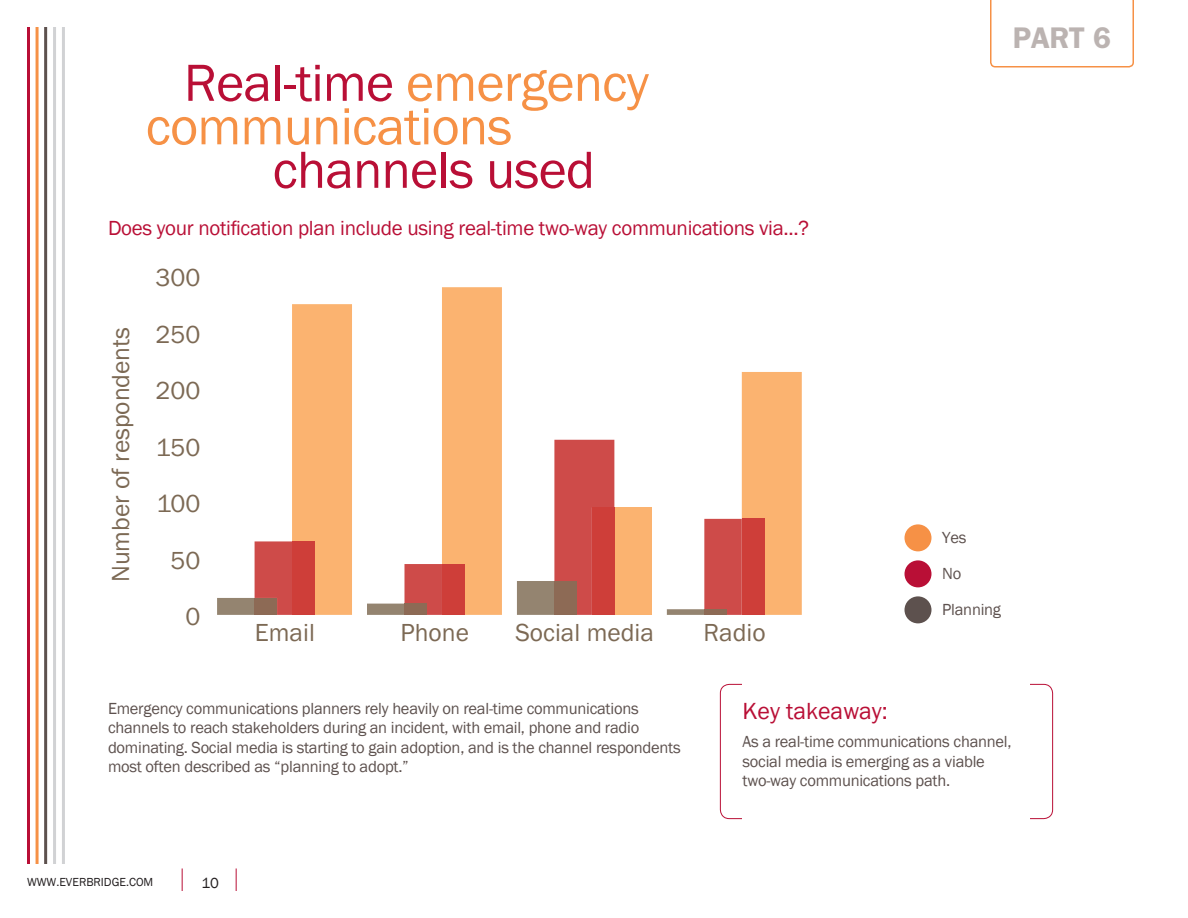
<style>
.page{position:relative;width:1188px;height:918px;background:#fff}
.page>*{position:absolute;margin:0;border:0;box-sizing:border-box;transform-origin:0 0}
.Question{font:54px "Franklin Gothic";letter-spacing:-.015em;color:#b90f36}
.Question-2{font:54px "Franklin Gothic";letter-spacing:-.015em;color:#f69146}
.Question-3{font:600 30px "Franklin Gothic";color:#bbb3b1}
.t1{font:25.5px "Franklin Gothic";color:#7c6954}
.Subhead2{font:24px "Franklin Gothic";color:#b90f36}
.Question-4{font:21px "Franklin Gothic";letter-spacing:-.015em;color:#b90f36}
.t2{font:16.5px/19.5px "Franklin Gothic";letter-spacing:-.015em;color:#5d514e}
.t3{font:15px "Franklin Gothic";color:#231f20}
.t4{font:12px "Franklin Gothic";color:#231f20}
.s1{color:#f69146}
</style>
<div class="page">
<hr style="left:27px;top:27px;width:3px;height:837px;background:#b90f36">
<hr style="left:36px;top:27px;width:3px;height:837px;background:#f69146">
<hr style="left:44px;top:27px;width:3px;height:837px;background:#5d514e">
<hr style="left:53px;top:27px;width:3px;height:837px;background:#d1d2d4">
<hr style="left:62px;top:27px;width:3px;height:837px;background:#d1d2d4">
<svg style="left:182px;top:868px;width:1px;height:23px"></svg>
<svg style="left:236px;top:868px;width:1px;height:23px"></svg>
<div style="left:904px;top:524px;width:28px;height:27px;background:#f69146;border-radius:50%"></div>
<div style="left:904px;top:560px;width:28px;height:27px;background:#b90f36;border-radius:50%"></div>
<div style="left:904px;top:596px;width:28px;height:27px;background:#5d514e;border-radius:50%"></div>
<svg style="left:990px;top:0;width:144px;height:68px"></svg>
<div style="left:614px;top:508px;width:38px;height:107px;background:#fbb370"></div>
<svg style="left:217px;top:304px;width:135px;height:311px"></svg>
<div style="left:255px;top:598px;width:22px;height:17px;background:#8d6a55"></div>
<svg style="left:367px;top:287px;width:135px;height:328px"></svg>
<div style="left:404px;top:604px;width:23px;height:11px;background:#8d6a55"></div>
<svg style="left:517px;top:440px;width:97px;height:175px"></svg>
<div style="left:554px;top:581px;width:23px;height:34px;background:#8d6a55"></div>
<svg style="left:667px;top:372px;width:135px;height:243px"></svg>
<div style="left:704px;top:609px;width:23px;height:6px;background:#8d6a55"></div>
<p class="Question" style="left:184px;top:49px;width:467px">Real-time <span class="s1">emergency</span></p>
<p class="Question-2" style="left:146px;top:93px;width:368px">communications</p>
<p class="Question" style="left:273px;top:136px;width:324px">channels used</p>
<p class="Question-4" style="left:108px;top:215px;width:702px">Does your notification plan include using real-time two-way communications via...?</p>
<p class="t1" style="left:105px;top:582px;width:257px;rotate:-90deg">Number of respondents</p>
<p class="t1" style="left:156px;top:262px;width:46px">300</p>
<p class="t1" style="left:156px;top:319px;width:46px">250</p>
<p class="t1" style="left:156px;top:375px;width:46px">200</p>
<p class="t1" style="left:156px;top:432px;width:46px">150</p>
<p class="t1" style="left:156px;top:488px;width:46px">100</p>
<p class="t1" style="left:171px;top:545px;width:31px">50</p>
<p class="t1" style="left:185px;top:601px;width:16px">0</p>
<p class="t1" style="left:255px;top:617px;width:62px">Email</p>
<p class="t1" style="left:400px;top:617px;width:70px">Phone</p>
<p class="t1" style="left:515px;top:617px;width:140px">Social media</p>
<p class="t1" style="left:704px;top:617px;width:64px">Radio</p>
<p class="Question-3" style="left:1013px;top:20px;width:100px">PART 6</p>
<p class="t2" style="left:942px;top:529px;width:26px">Yes</p>
<p class="t2" style="left:942px;top:565px;width:21px">No</p>
<p class="t2" style="left:942px;top:601px;width:60px">Planning</p>
<p class="t2" style="left:108px;top:699px;width:574px">Emergency communications planners rely heavily on real-time communications channels to reach stakeholders during an incident, with email, phone and radio dominating. Social media is starting to gain adoption, and is the channel respondents most often described as “planning to adopt.”</p>
<p class="Subhead2" style="left:742px;top:696px;width:147px">Key takeaway:</p>
<p class="t2" style="left:742px;top:732px;width:271px">As a real-time communications channel, social media is emerging as a viable two-way communications path.</p>
<p class="t4" style="left:27px;top:874px;width:128px">WWW.EVERBRIDGE.COM</p>
<p class="t3" style="left:201px;top:874px;width:19px">10</p>
</div>
